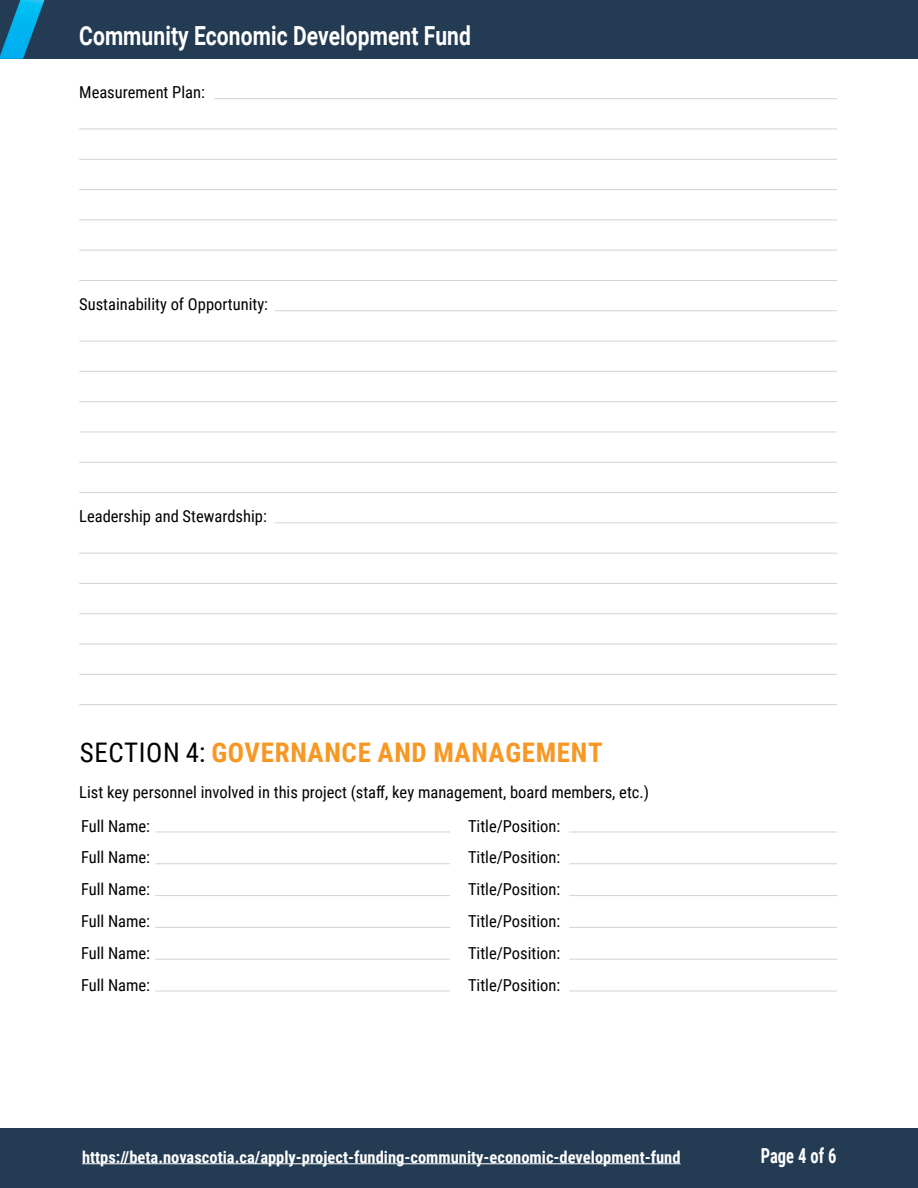
<style>
.page{position:relative;width:918px;height:1188px;background:#fff}
.page>*{position:absolute;margin:0;border:0;box-sizing:border-box;transform-origin:0 0}
.t1{font:700 27px "Roboto Condensed";letter-spacing:.025em;color:#f89723}
.t2{font:700 26.25px "Roboto";letter-spacing:.005em;color:#fff;scale:.8 1}
.t3{font:700 20.7px "Roboto Condensed";letter-spacing:.005em;color:#fff;scale:.8 1}
.t4{font:16.5px/31.8px "Roboto Condensed";color:#000;text-align:justify}
.t5{font:700 16.5px "Roboto Condensed";color:#fff}
.s1{font-weight:400;color:#000}
</style>
<div class="page">
<div style="left:0;top:1129px;width:918px;height:59px;background:#243b54"></div>
<hr style="left:82px;top:1163px;width:599px;height:1px;background:#fff">
<hr style="left:214px;top:98px;width:623px;height:1px;background:#d1d3d4">
<hr style="left:79px;top:129px;width:758px;height:1px;background:#d1d3d4">
<hr style="left:79px;top:159px;width:758px;height:1px;background:#d1d3d4">
<hr style="left:79px;top:189px;width:758px;height:1px;background:#d1d3d4">
<hr style="left:79px;top:219px;width:758px;height:1px;background:#d1d3d4">
<hr style="left:79px;top:250px;width:758px;height:1px;background:#d1d3d4">
<hr style="left:79px;top:280px;width:758px;height:1px;background:#d1d3d4">
<hr style="left:275px;top:310px;width:562px;height:1px;background:#d1d3d4">
<hr style="left:79px;top:341px;width:758px;height:1px;background:#d1d3d4">
<hr style="left:79px;top:371px;width:758px;height:1px;background:#d1d3d4">
<hr style="left:79px;top:401px;width:758px;height:1px;background:#d1d3d4">
<hr style="left:79px;top:432px;width:758px;height:1px;background:#d1d3d4">
<hr style="left:79px;top:462px;width:758px;height:1px;background:#d1d3d4">
<hr style="left:79px;top:492px;width:758px;height:1px;background:#d1d3d4">
<hr style="left:275px;top:522px;width:562px;height:1px;background:#d1d3d4">
<hr style="left:79px;top:553px;width:758px;height:1px;background:#d1d3d4">
<hr style="left:79px;top:583px;width:758px;height:1px;background:#d1d3d4">
<hr style="left:79px;top:613px;width:758px;height:1px;background:#d1d3d4">
<hr style="left:79px;top:644px;width:758px;height:1px;background:#d1d3d4">
<hr style="left:79px;top:674px;width:758px;height:1px;background:#d1d3d4">
<hr style="left:79px;top:704px;width:758px;height:1px;background:#d1d3d4">
<hr style="left:155px;top:832px;width:295px;height:1px;background:#d1d3d4">
<hr style="left:155px;top:863px;width:295px;height:1px;background:#d1d3d4">
<hr style="left:155px;top:895px;width:295px;height:1px;background:#d1d3d4">
<hr style="left:155px;top:927px;width:295px;height:1px;background:#d1d3d4">
<hr style="left:155px;top:959px;width:295px;height:1px;background:#d1d3d4">
<hr style="left:155px;top:991px;width:295px;height:1px;background:#d1d3d4">
<hr style="left:569px;top:832px;width:268px;height:1px;background:#d1d3d4">
<hr style="left:569px;top:863px;width:268px;height:1px;background:#d1d3d4">
<hr style="left:569px;top:895px;width:268px;height:1px;background:#d1d3d4">
<hr style="left:569px;top:927px;width:268px;height:1px;background:#d1d3d4">
<hr style="left:569px;top:959px;width:268px;height:1px;background:#d1d3d4">
<hr style="left:569px;top:991px;width:268px;height:1px;background:#d1d3d4">
<div style="left:0;top:0;width:918px;height:59px;background:#243b54"></div>
<svg style="left:0;top:0;width:44px;height:59px"></svg>
<h2 class="t2" style="left:79px;top:17px;width:491px">Community Economic Development Fund</h2>
<p class="t4" style="left:79px;top:76px;width:127px">Measurement Plan:</p>
<p class="t4" style="left:79px;top:288px;width:190px">Sustainability of Opportunity:</p>
<p class="t4" style="left:79px;top:500px;width:189px">Leadership and Stewardship:</p>
<h1 class="t1" style="left:80px;top:734px;width:525px"><span class="s1">SECTION 4:</span> GOVERNANCE AND MANAGEMENT</h1>
<p class="t4" style="left:79px;top:774px;width:571px;line-height:34px">List key personnel involved in this project (staff, key management, board members, etc.)<br>Full Name:</p>
<p class="t4" style="left:81px;top:841px;width:71px">Full Name:<br>Full Name:<br>Full Name:<br>Full Name:<br>Full Name:</p>
<p class="t4" style="left:468px;top:809px;width:94px">Title/Position:<br>Title/Position:<br>Title/Position:<br>Title/Position:<br>Title/Position:<br>Title/Position:</p>
<p class="t5" style="left:82px;top:1145px;width:600px">https://beta.novascotia.ca/apply-project-funding-community-economic-development-fund</p>
<p class="t3" style="left:761px;top:1141px;width:96px">Page 4 of 6</p>
</div>
